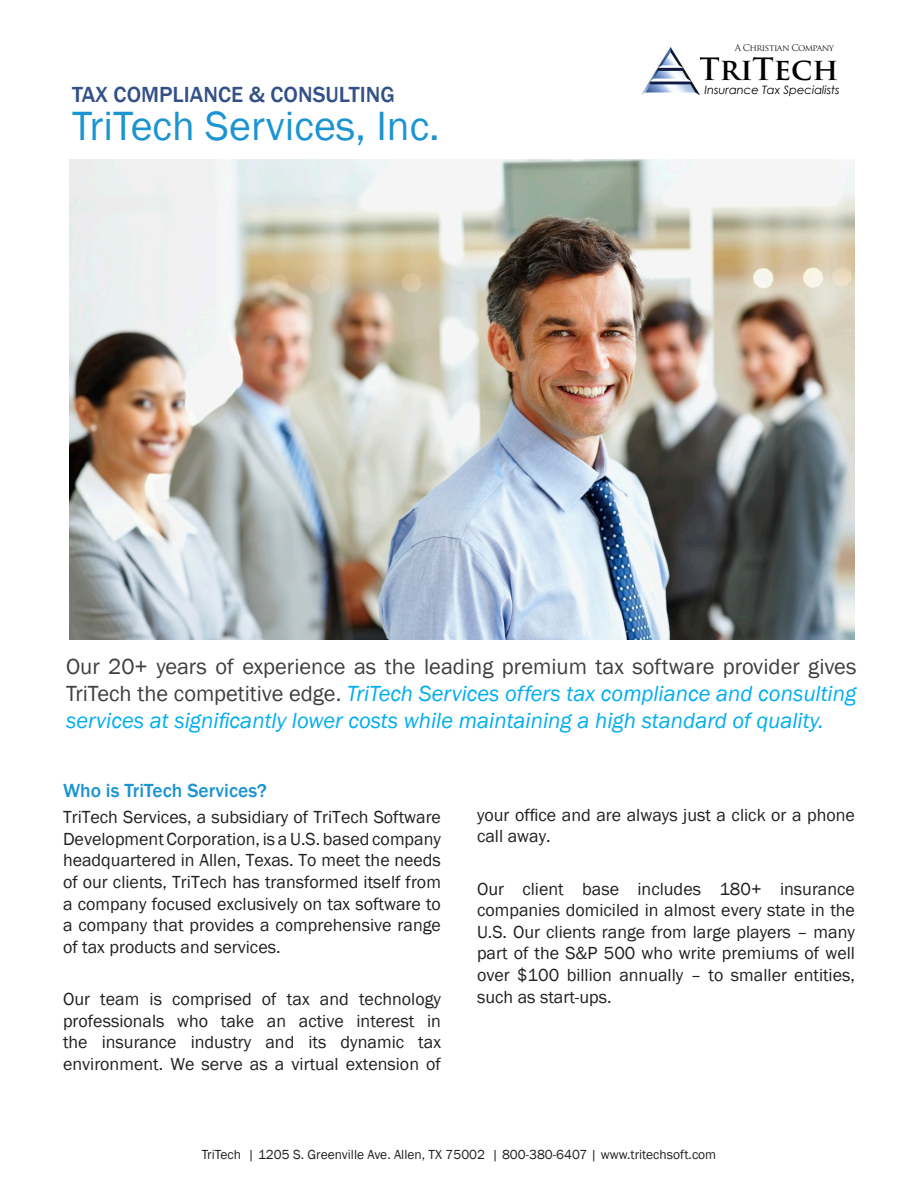
<style>
.page{position:relative;width:918px;height:1188px;background:#fff}
.page>*{position:absolute;margin:0;border:0;box-sizing:border-box;transform-origin:0 0}
.Title1sub{font:42px "Franklin Gothic";color:#1c94d2}
.t1{font:700 30px "Trajan Pro";color:#000}
.t2{font:italic 22.5px/27px "Franklin Gothic";color:#00aeef;text-align:justify}
.Title1sub-2{font:500 22.5px "Franklin Gothic";color:#335187}
.Topic1{font:500 19.5px "Franklin Gothic";color:#1c94d2}
.Topic_Body{font:18px/21.6px "Franklin Gothic";color:#231f20;text-align:justify}
.t3{font:13.5px "Franklin Gothic";color:#231f20}
.t4{font:italic 11.55px "Century Gothic";color:#000}
.t5{font:9px "Trajan Pro";letter-spacing:-.06em;color:#231f20}
.s1{font-style:normal;color:#3f3f3f}
</style>
<div class="page">
<img style="left:69px;top:160px;width:786px;height:480px">
<img style="left:641px;top:48px;width:59px;height:46px">
<p class="Title1sub-2" style="left:72px;top:81px;width:324px">TAX COMPLIANCE &amp; CONSULTING</p>
<p class="Title1sub" style="left:72px;top:100px;width:369px">TriTech Services, Inc.</p>
<p class="t5" style="left:735px;top:42px;width:101px">A Christian Company</p>
<h2 class="t1" style="left:699px;top:50px;width:141px">TriTech</h2>
<p class="t4" style="left:704px;top:82px;width:137px">Insurance Tax Specialists</p>
<p class="t2" style="left:66px;top:653px;width:792px"><span class="s1">Our 20+ years of experience as the leading premium tax software provider gives TriTech the competitive edge.</span> TriTech Services offers tax compliance and consulting services at significantly lower costs while maintaining a high standard of quality.</p>
<p class="Topic1" style="left:63px;top:779px;width:206px">Who is TriTech Services?</p>
<p class="Topic_Body" style="left:63px;top:807px;width:380px">TriTech Services, a subsidiary of TriTech Software Development Corporation, is a U.S. based company headquartered in Allen, Texas. To meet the needs of our clients, TriTech has transformed itself from a company focused exclusively on tax software to a company that provides a comprehensive range of tax products and services.</p>
<p class="Topic_Body" style="left:63px;top:989px;width:380px">Our team is comprised of tax and technology professionals who take an active interest in the insurance industry and its dynamic tax environment. We serve as a virtual extension of</p>
<p class="Topic_Body" style="left:477px;top:804px;width:380px">your office and are always just a click or a phone call away.</p>
<p class="Topic_Body" style="left:477px;top:878px;width:380px">Our client base includes 180+ insurance companies domiciled in almost every state in the U.S. Our clients range from large players – many part of the S&amp;P 500 who write premiums of well over $100 billion annually – to smaller entities, such as start-ups.</p>
<p class="t3" style="left:202px;top:1146px;width:516px">TriTech | 1205 S. Greenville Ave. Allen, TX 75002 | 800-380-6407 | www.tritechsoft.com</p>
</div>
